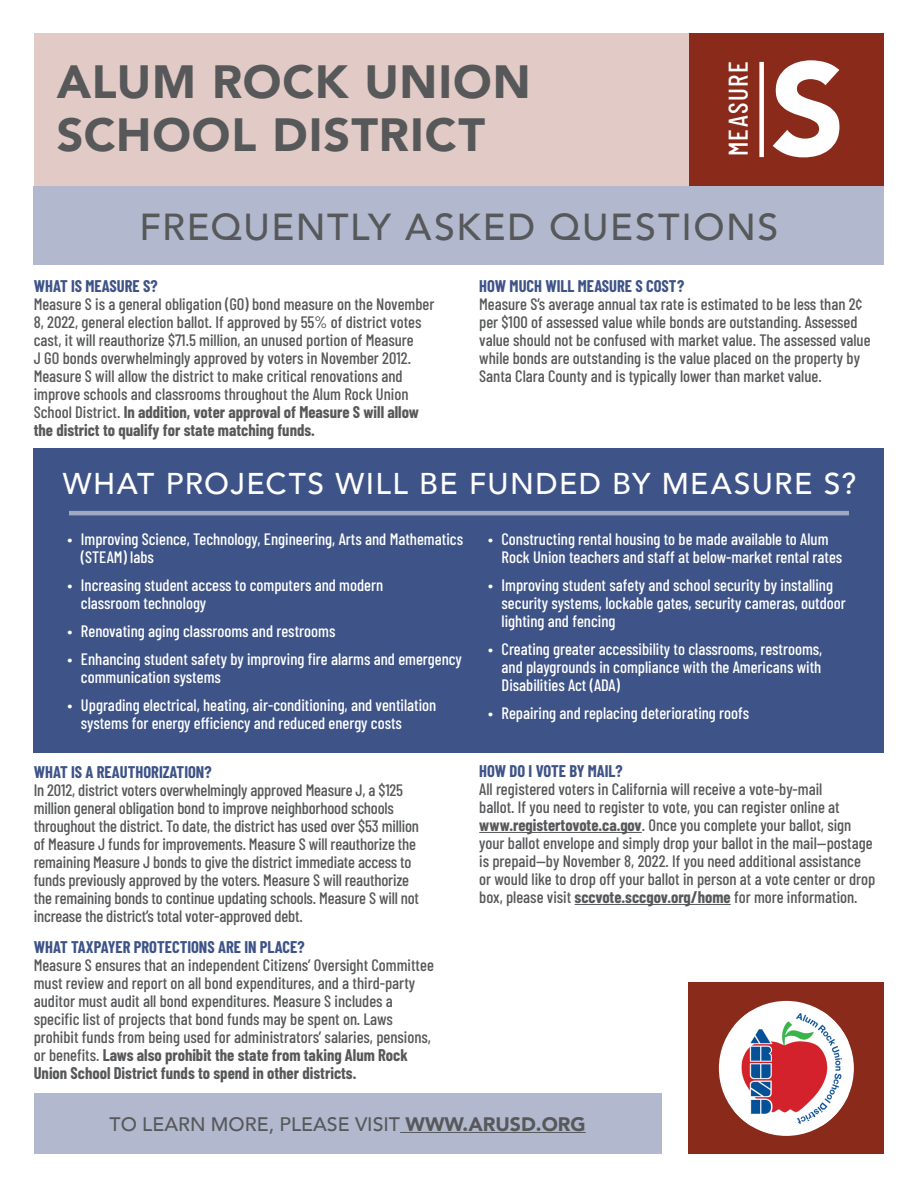
<style>
.page{position:relative;width:918px;height:1188px;background:#fff}
.page>*{position:absolute;margin:0;border:0;box-sizing:border-box;transform-origin:0 0}
.t1{font:900 130.5px "Avenir";color:#fff}
.t2{font:900 46.5px/52.5px "Avenir";letter-spacing:.02em;color:#57585a}
.t3{font:500 37.5px "Avenir";letter-spacing:.045em;color:#57585a}
.t4{font:500 30px "Avenir";letter-spacing:.045em;color:#fff}
.t5{font:500 27px "Barlow Condensed";letter-spacing:.05em;color:#fff}
.t6{font:500 19.5px "Avenir";color:#57585a}
.t7{font:500 16.5px/18px "Barlow Condensed";color:#57585a}
.t8{font:500 16.5px/18px "Barlow Condensed";color:#fff}
.t9{font:700 16.5px "Barlow Condensed";color:#3e5387}
.s1{font-weight:700}
.s2{font-weight:900}
</style>
<div class="page">
<div style="left:34px;top:1094px;width:628px;height:60px;background:#b2b9ce"></div>
<hr style="left:400px;top:1132px;width:186px;height:1px;background:#57585a">
<div style="left:34px;top:186px;width:850px;height:78px;background:#b2b9ce"></div>
<div style="left:34px;top:448px;width:850px;height:305px;background:#3e5387"></div>
<hr style="left:69px;top:511px;width:780px;height:4px;background:#a0a8c2">
<div style="left:688px;top:983px;width:196px;height:171px;background:#8a2a1b"></div>
<div style="left:719px;top:1001px;width:135px;height:135px;background:#fff;border-radius:50%"></div>
<img style="left:734px;top:1011px;width:114px;height:115px">
<div style="left:688px;top:34px;width:196px;height:152px;background:#8a2a1b"></div>
<div style="left:34px;top:34px;width:654px;height:152px;background:#e2cac6"></div>
<div style="left:759px;top:62px;width:5px;height:95px;background:#fff"></div>
<hr style="left:479px;top:832px;width:163px;height:1px;background:#57585a">
<hr style="left:575px;top:904px;width:156px;height:1px;background:#57585a">
<h2 class="t2" style="left:57px;top:55px;width:476px">ALUM ROCK UNION<br>SCHOOL DISTRICT</h2>
<h3 class="t5" style="left:719px;top:156px;width:96px;rotate:-90deg">MEASURE</h3>
<h1 class="t1" style="left:770px;top:-2px;width:76px">S</h1>
<h3 class="t3" style="left:140px;top:194px;width:640px">FREQUENTLY ASKED QUESTIONS</h3>
<p class="t9" style="left:34px;top:274px;width:125px">WHAT IS MEASURE S?</p>
<p class="t7" style="left:34px;top:293px;width:402px">Measure S is a general obligation (GO) bond measure on the November 8, 2022, general election ballot. If approved by 55% of district votes cast, it will reauthorize $71.5 million, an unused portion of Measure<br>J GO bonds overwhelmingly approved by voters in November 2012.<br>Measure S will allow the district to make critical renovations and improve schools and classrooms throughout the Alum Rock Union School District. <span class="s1">In addition, voter approval of Measure S will allow the district to qualify for state matching funds.</span></p>
<p class="t9" style="left:479px;top:274px;width:206px">HOW MUCH WILL MEASURE S COST?</p>
<p class="t7" style="left:479px;top:293px;width:393px">Measure S’s average annual tax rate is estimated to be less than 2¢ per $100 of assessed value while bonds are outstanding. Assessed value should not be confused with market value. The assessed value while bonds are outstanding is the value placed on the property by Santa Clara County and is typically lower than market value.</p>
<h3 class="t4" style="left:63px;top:457px;width:795px">WHAT PROJECTS WILL BE FUNDED BY MEASURE S?</h3>
<p class="t8" style="left:502px;top:529px;width:342px;text-indent:-13px">• Constructing rental housing to be made available to Alum<br>Rock Union teachers and staff at below-market rental rates</p>
<p class="t8" style="left:502px;top:575px;width:346px;text-indent:-13px">• Improving student safety and school security by installing security systems, lockable gates, security cameras, outdoor lighting and fencing</p>
<p class="t8" style="left:502px;top:639px;width:322px;text-align:justify;text-indent:-13px">• Creating greater accessibility to classrooms, restrooms, and playgrounds in compliance with the Americans with Disabilities Act (ADA)</p>
<p class="t8" style="left:488px;top:703px;width:263px">• Repairing and replacing deteriorating roofs</p>
<p class="t8" style="left:81px;top:529px;width:384px;text-indent:-13px">• Improving Science, Technology, Engineering, Arts and Mathematics (STEAM) labs</p>
<p class="t8" style="left:81px;top:575px;width:304px;text-indent:-13px">• Increasing student access to computers and modern classroom technology</p>
<p class="t8" style="left:68px;top:621px;width:269px">• Renovating aging classrooms and restrooms</p>
<p class="t8" style="left:81px;top:649px;width:382px;text-indent:-13px">• Enhancing student safety by improving fire alarms and emergency communication systems</p>
<p class="t8" style="left:81px;top:695px;width:357px;text-indent:-13px">• Upgrading electrical, heating, air-conditioning, and ventilation systems for energy efficiency and reduced energy costs</p>
<p class="t9" style="left:34px;top:760px;width:179px">WHAT IS A REAUTHORIZATION?</p>
<p class="t7" style="left:34px;top:779px;width:387px">In 2012, district voters overwhelmingly approved Measure J, a $125 million general obligation bond to improve neighborhood schools throughout the district. To date, the district has used over $53 million of Measure J funds for improvements. Measure S will reauthorize the remaining Measure J bonds to give the district immediate access to funds previously approved by the voters. Measure S will reauthorize the remaining bonds to continue updating schools. Measure S will not increase the district’s total voter-approved debt.</p>
<p class="t9" style="left:34px;top:936px;width:272px">WHAT TAXPAYER PROTECTIONS ARE IN PLACE?</p>
<p class="t7" style="left:34px;top:955px;width:402px">Measure S ensures that an independent Citizens’ Oversight Committee must review and report on all bond expenditures, and a third-party auditor must audit all bond expenditures. Measure S includes a specific list of projects that bond funds may be spent on. Laws prohibit funds from being used for administrators’ salaries, pensions, or benefits. <span class="s1">Laws also prohibit the state from taking Alum Rock Union School District funds to spend in other districts.</span></p>
<p class="t9" style="left:479px;top:760px;width:145px">HOW DO I VOTE BY MAIL?</p>
<p class="t7" style="left:479px;top:779px;width:398px">All registered voters in California will receive a vote-by-mail<br>ballot. If you need to register to vote, you can register online at <span class="s1">www.registertovote.ca.gov</span>. Once you complete your ballot, sign your ballot envelope and simply drop your ballot in the mail—postage is prepaid—by November 8, 2022. If you need additional assistance or would like to drop off your ballot in person at a vote center or drop box, please visit <span class="s1">sccvote.sccgov.org/home</span> for more information.</p>
<p class="t6" style="left:109px;top:1107px;width:478px">TO LEARN MORE, PLEASE VISIT <span class="s2">WWW.ARUSD.ORG</span></p>
</div>
